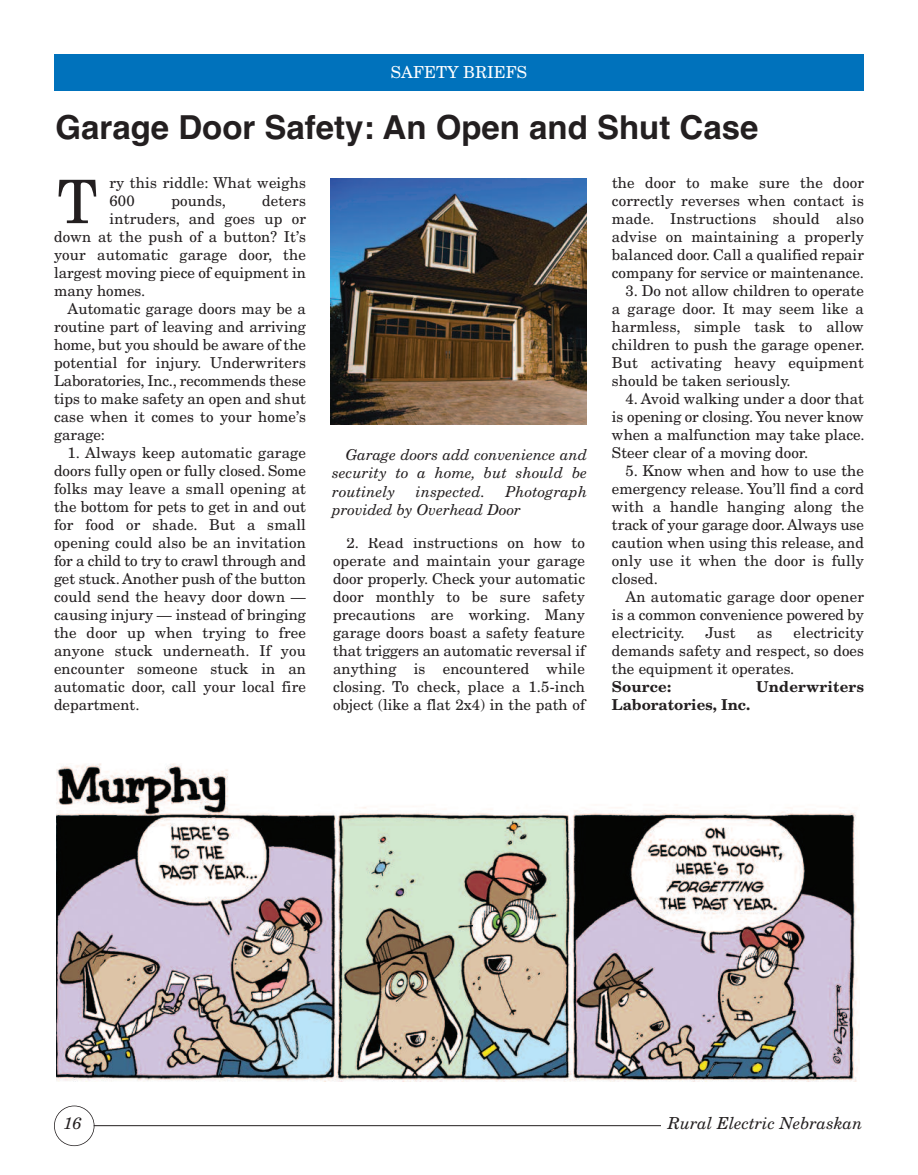
<style>
.page{position:relative;width:918px;height:1175px;background:#fff}
.page>*{position:absolute;margin:0;border:0;box-sizing:border-box;transform-origin:0 0}
.t1{font:60px "New Century Schlbk";color:#231f20}
.t2{font:700 33px "Helvetica";color:#231f20}
.t3{font:italic 16.5px "New Century Schlbk";color:#231f20}
.t4{font:16.5px "New Century Schlbk";color:#fff}
.t5{font:15px/18px "New Century Schlbk";color:#231f20;text-align:justify}
.t6{font:italic 15px/18px "New Century Schlbk";letter-spacing:.01em;color:#231f20;text-align:justify}
.t7{font:700 15px "New Century Schlbk";letter-spacing:.01em;color:#231f20}
</style>
<div class="page">
<div style="left:54px;top:1105px;width:40px;height:41px;border:2px solid #231f20;border-radius:50%"></div>
<hr style="left:94px;top:1125px;width:648px;height:1px;background:#231f20">
<div style="left:662px;top:1115px;width:202px;height:22px;background:#fff"></div>
<div style="left:54px;top:54px;width:810px;height:36px;background:#0072bc"></div>
<img style="left:56px;top:763px;width:803px;height:318px">
<img style="left:331px;top:178px;width:255px;height:246px">
<p class="t4" style="left:391px;top:66px;width:138px">SAFETY BRIEFS</p>
<h2 class="t2" style="left:56px;top:108px;width:704px">Garage Door Safety: An Open and Shut Case</h2>
<p class="t5" style="left:110px;top:175px;width:198px">ry this riddle: What weighs<br>600</p>
<p class="t5" style="left:612px;top:175px;width:254px">the door to make sure the door correctly reverses when contact is made. Instructions should also advise on maintaining a properly balanced door. Call a qualified repair company for service or maintenance.</p>
<p class="t5" style="left:612px;top:283px;width:254px;text-indent:14px">3. Do not allow children to operate a garage door. It may seem like a harmless, simple task to allow children to push the garage opener.<br>But activating heavy equipment should be taken seriously.</p>
<p class="t5" style="left:612px;top:391px;width:254px;text-indent:14px">4. Avoid walking under a door that is opening or closing. You never know when a malfunction may take place.<br>Steer clear of a moving door.</p>
<p class="t5" style="left:612px;top:463px;width:254px;text-indent:13px">5. Know when and how to use the emergency release. You’ll find a cord with a handle hanging along the track of your garage door. Always use caution when using this release, and only use it when the door is fully closed.</p>
<p class="t5" style="left:612px;top:589px;width:253px;text-indent:13px">An automatic garage door opener is a common convenience powered by electricity.</p>
<h1 class="t1" style="left:57px;top:180px;width:42px">T</h1>
<p class="t5" style="left:171px;top:193px;width:56px">pounds,</p>
<p class="t5" style="left:262px;top:193px;width:45px">deters</p>
<p class="t5" style="left:110px;top:211px;width:198px">intruders, and goes up or</p>
<p class="t5" style="left:54px;top:229px;width:253px">down at the push of a button? It’s</p>
<p class="t5" style="left:54px;top:247px;width:253px">your automatic garage door, the</p>
<p class="t5" style="left:54px;top:265px;width:254px">largest moving piece of equipment in</p>
<p class="t5" style="left:54px;top:283px;width:93px">many homes.</p>
<p class="t5" style="left:68px;top:301px;width:240px">Automatic garage doors may be a</p>
<p class="t5" style="left:54px;top:319px;width:253px">routine part of leaving and arriving</p>
<p class="t5" style="left:54px;top:337px;width:253px">home, but you should be aware of the</p>
<p class="t5" style="left:54px;top:355px;width:253px">potential for injury. Underwriters</p>
<p class="t5" style="left:54px;top:373px;width:254px">Laboratories, Inc., recommends these</p>
<p class="t5" style="left:54px;top:391px;width:254px">tips to make safety an open and shut</p>
<p class="t5" style="left:54px;top:409px;width:253px">case when it comes to your home’s</p>
<p class="t5" style="left:54px;top:427px;width:53px">garage:</p>
<p class="t5" style="left:54px;top:445px;width:254px;text-indent:14px">1. Always keep automatic garage doors fully open or fully closed. Some folks may leave a small opening at the bottom for pets to get in and out for food or shade. But a small opening could also be an invitation for a child to try to crawl through and get stuck. Another push of the button could send the heavy door down — causing injury — instead of bringing the door up when trying to free anyone stuck underneath. If you encounter someone stuck in an automatic door, call your local fire department.</p>
<p class="t6" style="left:332px;top:447px;width:256px;text-indent:13px">Garage doors add convenience and security to a home, but should be routinely</p>
<p class="t6" style="left:332px;top:483px;width:256px;text-indent:173px">Photograph provided by Overhead Door</p>
<p class="t6" style="left:416px;top:483px;width:71px">inspected.</p>
<p class="t5" style="left:333px;top:535px;width:253px;text-indent:14px">2. Read instructions on how to operate and maintain your garage door properly. Check your automatic door monthly to be sure safety precautions are working. Many garage doors boast a safety feature that triggers an automatic reversal if anything is encountered while closing. To check, place a 1.5-inch object (like a flat 2x4) in the path of</p>
<p class="t5" style="left:612px;top:625px;width:253px;text-indent:182px">electricity demands safety and respect, so does the equipment it operates.</p>
<p class="t7" style="left:612px;top:681px;width:61px">Source:</p>
<p class="t7" style="left:756px;top:681px;width:109px">Underwriters</p>
<p class="t7" style="left:612px;top:699px;width:140px">Laboratories, Inc.</p>
<p class="t5" style="left:705px;top:625px;width:32px">Just</p>
<p class="t5" style="left:757px;top:625px;width:17px">as</p>
<p class="t3" style="left:63px;top:1117px;width:20px">16</p>
<p class="t3" style="left:668px;top:1117px;width:196px">Rural Electric Nebraskan</p>
</div>
